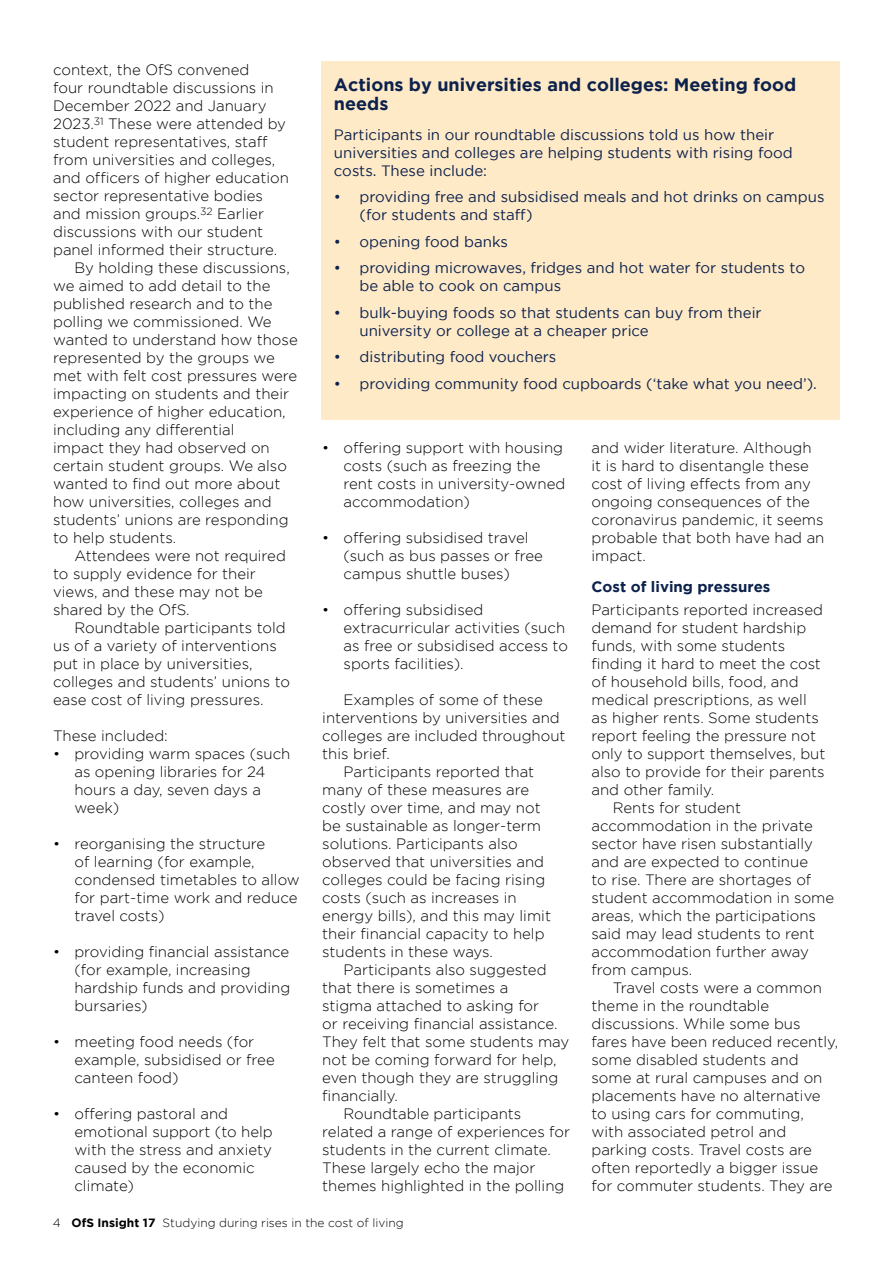
<style>
.page{position:relative;width:893px;height:1263px;background:#fff}
.page>*{position:absolute;margin:0;border:0;box-sizing:border-box;transform-origin:0 0}
.New_Style_Head_in_Ca{font:700 18px/19.5px "Gotham";color:#0c224c}
.New_style_TEXT{font:300 15px/18px "Gotham";color:#000}
.New_Style_Case_study{font:15px/18px "Gotham";color:#0c224c}
.New_style_sheet_sub{font:700 15px "Gotham";color:#0c224c}
.t1{font:300 12px "Gotham";color:#000}
.s1{font-weight:700}
</style>
<div class="page">
<div style="left:321px;top:61px;width:518px;height:359px;background:#ffeac8"></div>
<p class="New_style_TEXT" style="left:53px;top:61px;width:237px">context, the OfS convened<br>four roundtable discussions in<br>December 2022 and January<br>2023.<sup>31</sup> These were attended by student representatives, staff from universities and colleges, and officers of higher education sector representative bodies and mission groups.<sup>32</sup> Earlier discussions with our student panel informed their structure.</p>
<p class="New_style_TEXT" style="left:53px;top:259px;width:246px;text-indent:21px">By holding these discussions, we aimed to add detail to the published research and to the polling we commissioned. We wanted to understand how those represented by the groups we met with felt cost pressures were impacting on students and their experience of higher education, including any differential<br>impact they had observed on certain student groups. We also wanted to find out more about how universities, colleges and students’ unions are responding to help students.</p>
<p class="New_style_TEXT" style="left:53px;top:547px;width:234px;text-indent:21px">Attendees were not required to supply evidence for their views, and these may not be shared by the OfS.</p>
<p class="New_style_TEXT" style="left:53px;top:619px;width:238px;text-indent:21px">Roundtable participants told us of a variety of interventions put in place by universities, colleges and students’ unions to ease cost of living pressures.</p>
<p class="New_style_TEXT" style="left:53px;top:727px;width:116px">These included:</p>
<p class="New_style_TEXT" style="left:74px;top:745px;width:218px;text-indent:-21px">• providing warm spaces (such as opening libraries for 24 hours a day, seven days a week)</p>
<p class="New_style_TEXT" style="left:74px;top:835px;width:227px;text-indent:-21px">• reorganising the structure<br>of learning (for example, condensed timetables to allow for part-time work and reduce travel costs)</p>
<p class="New_style_TEXT" style="left:74px;top:943px;width:217px;text-indent:-21px">• providing financial assistance (for example, increasing hardship funds and providing bursaries)</p>
<p class="New_style_TEXT" style="left:74px;top:1033px;width:202px;text-indent:-21px">• meeting food needs (for example, subsidised or free canteen food)</p>
<p class="New_style_TEXT" style="left:74px;top:1105px;width:200px;text-indent:-21px">• offering pastoral and emotional support (to help with the stress and anxiety caused by the economic climate)</p>
<h3 class="New_Style_Head_in_Ca" style="left:334px;top:74px;width:464px">Actions by universities and colleges: Meeting food needs</h3>
<p class="New_Style_Case_study" style="left:334px;top:125px;width:460px">Participants in our roundtable discussions told us how their universities and colleges are helping students with rising food costs. These include:</p>
<p class="New_Style_Case_study" style="left:359px;top:188px;width:466px;text-indent:-26px">• providing free and subsidised meals and hot drinks on campus (for students and staff)</p>
<p class="New_Style_Case_study" style="left:334px;top:232px;width:176px">• opening food banks</p>
<p class="New_Style_Case_study" style="left:359px;top:259px;width:447px;text-indent:-26px">• providing microwaves, fridges and hot water for students to be able to cook on campus</p>
<p class="New_Style_Case_study" style="left:359px;top:303px;width:404px;text-indent:-26px">• bulk-buying foods so that students can buy from their university or college at a cheaper price</p>
<p class="New_Style_Case_study" style="left:334px;top:348px;width:224px">• distributing food vouchers</p>
<p class="New_Style_Case_study" style="left:334px;top:374px;width:484px">• providing community food cupboards (‘take what you need’).</p>
<p class="New_style_TEXT" style="left:344px;top:439px;width:223px;text-indent:-21px">• offering support with housing costs (such as freezing the rent costs in university-owned accommodation)</p>
<p class="New_style_TEXT" style="left:344px;top:529px;width:201px;text-indent:-21px">• offering subsidised travel (such as bus passes or free campus shuttle buses)</p>
<p class="New_style_TEXT" style="left:344px;top:601px;width:226px;text-indent:-21px">• offering subsidised extracurricular activities (such as free or subsidised access to sports facilities).</p>
<p class="New_style_TEXT" style="left:322px;top:691px;width:245px;text-indent:21px">Examples of some of these interventions by universities and colleges are included throughout this brief.</p>
<p class="New_style_TEXT" style="left:322px;top:763px;width:230px;text-indent:21px">Participants reported that many of these measures are costly over time, and may not be sustainable as longer-term solutions. Participants also observed that universities and colleges could be facing rising costs (such as increases in energy bills), and this may limit their financial capacity to help students in these ways.</p>
<p class="New_style_TEXT" style="left:322px;top:961px;width:249px;text-indent:21px">Participants also suggested that there is sometimes a<br>stigma attached to asking for<br>or receiving financial assistance.<br>They felt that some students may not be coming forward for help, even though they are struggling financially.</p>
<p class="New_style_TEXT" style="left:322px;top:1105px;width:249px;text-indent:21px">Roundtable participants related a range of experiences for students in the current climate.<br>These largely echo the major themes highlighted in the polling</p>
<p class="New_style_TEXT" style="left:591px;top:439px;width:235px">and wider literature. Although it is hard to disentangle these cost of living effects from any ongoing consequences of the coronavirus pandemic, it seems probable that both have had an impact.</p>
<h2 class="New_style_sheet_sub" style="left:591px;top:578px;width:181px">Cost of living pressures</h2>
<p class="New_style_TEXT" style="left:591px;top:601px;width:235px">Participants reported increased demand for student hardship funds, with some students finding it hard to meet the cost of household bills, food, and medical prescriptions, as well as higher rents. Some students report feeling the pressure not only to support themselves, but also to provide for their parents and other family.</p>
<p class="New_style_TEXT" style="left:591px;top:799px;width:244px;text-indent:21px">Rents for student accommodation in the private sector have risen substantially and are expected to continue<br>to rise. There are shortages of student accommodation in some areas, which the participations said may lead students to rent accommodation further away from campus.</p>
<p class="New_style_TEXT" style="left:591px;top:979px;width:248px;text-indent:21px">Travel costs were a common theme in the roundtable discussions. While some bus fares have been reduced recently, some disabled students and some at rural campuses and on placements have no alternative to using cars for commuting, with associated petrol and parking costs. Travel costs are often reportedly a bigger issue for commuter students. They are</p>
<p class="t1" style="left:53px;top:1216px;width:352px">4 <span class="s1">OfS Insight 17</span> Studying during rises in the cost of living</p>
</div>
